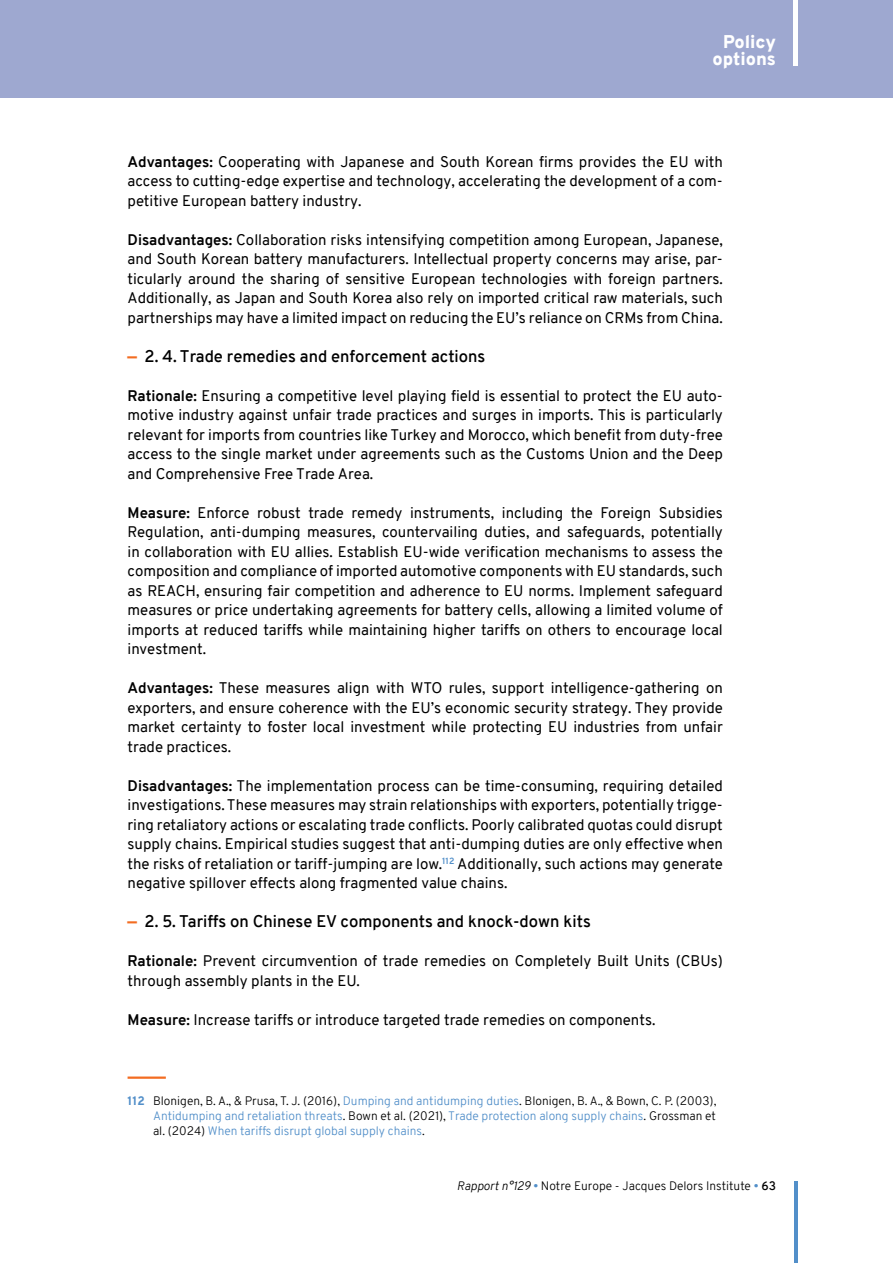
<style>
.page{position:relative;width:893px;height:1263px;background:#fff}
.page>*{position:absolute;margin:0;border:0;box-sizing:border-box;transform-origin:0 0}
.t1{font:900 18px/16.5px "Overpass";color:#fff;text-align:center}
.t2{font:600 16.5px "Overpass";color:#000}
.t3{font:15px/19.5px "Overpass";color:#000;text-align:justify}
.t4{font:300 12px/15px "Overpass";color:#528fc9;text-align:justify}
.t5{font:300 12px "Overpass";color:#000}
.s1{font-weight:700}
.s2{font-weight:900;color:#f36c21}
.s3{font-weight:800}
.s4{color:#000}
.s5{font-style:italic}
.s6{font-weight:600;color:#528fc9}
.s7{font-weight:600}
</style>
<div class="page">
<hr style="left:794px;top:1181px;width:3px;height:82px;background:#528fc9">
<div style="left:1px;top:0;width:892px;height:98px;background:#9ea8d0"></div>
<hr style="left:0;top:0;width:1px;height:98px;background:#9ea8d0">
<hr style="left:793px;top:0;width:4px;height:66px;background:#fff">
<hr style="left:128px;top:1076px;width:38px;height:3px;background:#f36c21">
<p class="t1" style="left:712px;top:34px;width:65px">Policy options</p>
<p class="t3" style="left:128px;top:152px;width:597px"><span class="s1">Advantages:</span> Cooperating with Japanese and South Korean firms provides the EU with access to cutting-edge expertise and technology, accelerating the development of a com&shy;petitive European battery industry.</p>
<p class="t3" style="left:128px;top:230px;width:597px"><span class="s1">Disadvantages:</span> Collaboration risks intensifying competition among European, Japanese, and South Korean battery manufacturers. Intellectual property concerns may arise, par&shy;ticularly around the sharing of sensitive European technologies with foreign partners.<br>Additionally, as Japan and South Korea also rely on imported critical raw materials, such partnerships may have a limited impact on reducing the EU’s reliance on CRMs from China.</p>
<p class="t2" style="left:128px;top:344px;width:359px"><span class="s2">—</span> 2. 4. Trade remedies and enforcement actions</p>
<p class="t3" style="left:128px;top:386px;width:597px"><span class="s1">Rationale:</span> Ensuring a competitive level playing field is essential to protect the EU auto&shy;motive industry against unfair trade practices and surges in imports. This is particularly relevant for imports from countries like Turkey and Morocco, which benefit from duty-free access to the single market under agreements such as the Customs Union and the Deep and Comprehensive Free Trade Area.</p>
<p class="t3" style="left:128px;top:503px;width:597px"><span class="s1">Measure:</span> Enforce robust trade remedy instruments, including the Foreign Subsidies Regulation, anti-dumping measures, countervailing duties, and safeguards, potentially in collaboration with EU allies. Establish EU-wide verification mechanisms to assess the composition and compliance of imported automotive components with EU standards, such as REACH, ensuring fair competition and adherence to EU norms. Implement safeguard measures or price undertaking agreements for battery cells, allowing a limited volume of imports at reduced tariffs while maintaining higher tariffs on others to encourage local investment.</p>
<p class="t3" style="left:128px;top:678px;width:597px"><span class="s1">Advantages:</span> These measures align with WTO rules, support intelligence-gathering on exporters, and ensure coherence with the EU’s economic security strategy. They provide market certainty to foster local investment while protecting EU industries from unfair trade practices.</p>
<p class="t3" style="left:128px;top:776px;width:597px"><span class="s1">Disadvantages:</span> The implementation process can be time-consuming, requiring detailed investigations. These measures may strain relationships with exporters, potentially trigge&shy;ring retaliatory actions or escalating trade conflicts. Poorly calibrated quotas could disrupt supply chains. Empirical studies suggest that anti-dumping duties are only effective when the risks of retaliation or tariff-jumping are low.<sup>112</sup> Additionally, such actions may generate negative spillover effects along fragmented value chains.</p>
<p class="t2" style="left:128px;top:910px;width:465px"><span class="s2">—</span> 2. 5. Tariffs on Chinese EV components and knock-down kits</p>
<p class="t3" style="left:128px;top:951px;width:597px"><span class="s1">Rationale:</span> Prevent circumvention of trade remedies on Completely Built Units (CBUs) through assembly plants in the EU.</p>
<p class="t3" style="left:128px;top:1010px;width:529px"><span class="s1">Measure:</span> Increase tariffs or introduce targeted trade remedies on components.</p>
<p class="t4" style="left:153px;top:1094px;width:565px;text-indent:-26px"><span class="s3">112</span> <span class="s4">Blonigen, B. A., &amp; Prusa, T. J. (2016),</span> Dumping and antidumping duties<span class="s4">. Blonigen, B. A., &amp; Bown, C. P. (2003), </span>Antidumping and retaliation threats<span class="s4">. Bown et al. (2021),</span> Trade protection along supply chains<span class="s4">. Grossman et al. (2024)</span> When tariffs disrupt global supply chains<span class="s4">.</span></p>
<p class="t5" style="left:457px;top:1177px;width:321px"><span class="s5">Rapport n°129</span> <span class="s6">•</span> Notre Europe - Jacques Delors Institute <span class="s6">•</span> <span class="s7">63</span></p>
</div>
